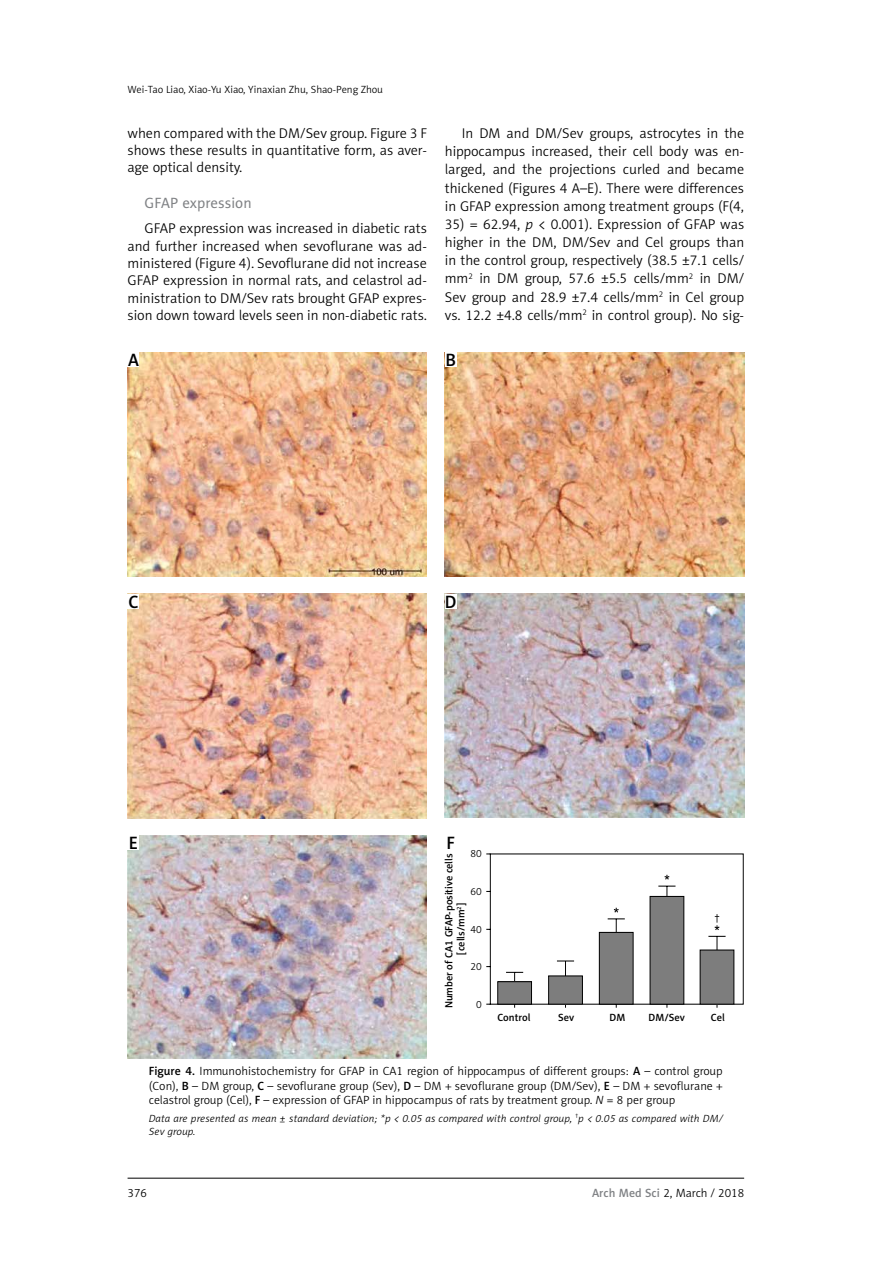
<style>
.page{position:relative;width:893px;height:1263px;background:#fff}
.page>*{position:absolute;margin:0;border:0;box-sizing:border-box;transform-origin:0 0}
.t1{font:18px "Naomi Sans EFN Medium";color:#000}
.t2{font:15px "Naomi Sans EFN";color:#808285}
.t3{font:14.25px/18.1px "Naomi Sans EFN Light";color:#000;text-align:justify}
.t4{font:12px/14.4px "Naomi Sans EFN Light";color:#000;text-align:justify}
.t5{font:italic 10.5px/13.5px "Naomi Sans EFN Light";letter-spacing:.015em;color:#000}
.t6{font:10.5px/12px "Naomi Sans EFN Medium";letter-spacing:-.01em;color:#000;text-align:center}
.t7{font:10.5px "Naomi Sans EFN Light";color:#000}
.s1{font-style:italic}
.s2{font-family:"Naomi Sans EFN Medium"}
.s3{font-family:"Naomi Sans EFN Medium";color:#808285}
</style>
<div class="page">
<hr style="left:128px;top:1178px;width:616px;height:1px;background:#000">
<img style="left:128px;top:353px;width:299px;height:224px">
<img style="left:445px;top:353px;width:299px;height:224px">
<div style="left:445px;top:353px;width:12px;height:14px;background:#fff"></div>
<div style="left:128px;top:353px;width:11px;height:14px;background:#fff"></div>
<img style="left:128px;top:594px;width:299px;height:224px">
<img style="left:445px;top:594px;width:299px;height:224px">
<div style="left:445px;top:594px;width:12px;height:14px;background:#fff"></div>
<div style="left:128px;top:594px;width:11px;height:14px;background:#fff"></div>
<img style="left:128px;top:835px;width:299px;height:223px">
<div style="left:128px;top:835px;width:11px;height:14px;background:#fff"></div>
<svg style="left:486px;top:853px;width:258px;height:155px"></svg>
<div style="left:498px;top:982px;width:33px;height:22px;background:#7d7d7d"></div>
<div style="left:497px;top:981px;width:35px;height:23px;border:1px solid #000"></div>
<div style="left:549px;top:976px;width:33px;height:28px;background:#7d7d7d"></div>
<div style="left:548px;top:975px;width:35px;height:29px;border:1px solid #000"></div>
<div style="left:599px;top:932px;width:34px;height:72px;background:#7d7d7d"></div>
<div style="left:599px;top:932px;width:34px;height:72px;border:1px solid #000"></div>
<div style="left:650px;top:896px;width:34px;height:108px;background:#7d7d7d"></div>
<div style="left:650px;top:896px;width:34px;height:108px;border:1px solid #000"></div>
<div style="left:700px;top:950px;width:34px;height:54px;background:#7d7d7d"></div>
<div style="left:700px;top:950px;width:34px;height:54px;border:1px solid #000"></div>
<p class="t7" style="left:128px;top:83px;width:257px">Wei-Tao Liao, Xiao-Yu Xiao, Yinaxian Zhu, Shao-Peng Zhou</p>
<p class="t3" style="left:128px;top:124px;width:301px;line-height:17.2px">when compared with the DM/Sev group. Figure 3 F shows these results in quantitative form, as aver&shy;age optical density.</p>
<p class="t2" style="left:145px;top:193px;width:109px">GFAP expression</p>
<p class="t3" style="left:128px;top:220px;width:301px;line-height:17.2px;text-indent:17px">GFAP expression was increased in diabetic rats and further increased when sevoflurane was ad&shy;ministered (Figure 4). Sevoflurane did not increase GFAP expression in normal rats, and celastrol ad&shy;ministration to DM/Sev rats brought GFAP expres&shy;sion down toward levels seen in non-diabetic rats.</p>
<p class="t3" style="left:445px;top:124px;width:301px;text-indent:17px">In DM and DM/Sev groups, astrocytes in the hippocampus increased, their cell body was en&shy;larged, and the projections curled and became thickened (Figures 4 A–E). There were differences in GFAP expression among treatment groups (F(4,</p>
<p class="t3" style="left:445px;top:215px;width:301px">35) = 62.94, <span class="s1">p</span> &lt; 0.001). Expression of GFAP was higher in the DM, DM/Sev and Cel groups than in the control group, respectively (38.5 ±7.1 cells/ mm<sup>2</sup> in DM group, 57.6 ±5.5 cells/mm<sup>2</sup> in DM/ Sev group and 28.9 ±7.4 cells/mm<sup>2</sup> in Cel group vs. 12.2 ±4.8 cells/mm<sup>2</sup> in control group). No sig-</p>
<p class="t1" style="left:128px;top:350px;width:12px">A</p>
<p class="t1" style="left:445px;top:350px;width:12px">B</p>
<p class="t1" style="left:128px;top:591px;width:12px">C</p>
<p class="t1" style="left:445px;top:591px;width:13px">D</p>
<p class="t1" style="left:129px;top:832px;width:11px">E</p>
<p class="t1" style="left:447px;top:832px;width:10px">F</p>
<p class="t7" style="left:470px;top:848px;width:13px">80</p>
<p class="t7" style="left:470px;top:885px;width:13px">60</p>
<p class="t7" style="left:470px;top:923px;width:13px">40</p>
<p class="t7" style="left:470px;top:961px;width:13px">20</p>
<p class="t7" style="left:476px;top:998px;width:7px">0</p>
<p class="t6" style="left:443px;top:1008px;width:156px;rotate:-90deg">Number of CA1 GFAP-positive cells [cells/mm<sup>2</sup>]</p>
<p class="t6" style="left:497px;top:1011px;width:35px">Control</p>
<p class="t6" style="left:558px;top:1011px;width:18px">Sev</p>
<p class="t6" style="left:609px;top:1011px;width:17px">DM</p>
<p class="t6" style="left:649px;top:1011px;width:38px">DM/Sev</p>
<p class="t6" style="left:711px;top:1011px;width:15px">Cel</p>
<p class="t4" style="left:149px;top:1064px;width:576px"><span class="s2">Figure 4.</span> Immunohistochemistry for GFAP in CA1 region of hippocampus of different groups: <span class="s2">A</span> – control group (Con), <span class="s2">B</span> – DM group, <span class="s2">C</span> – sevoflurane group (Sev), <span class="s2">D</span> – DM + sevoflurane group (DM/Sev), <span class="s2">E</span> – DM + sevoflurane + celastrol group (Cel), <span class="s2">F</span> – expression of GFAP in hippocampus of rats by treatment group. <span class="s1">N</span> = 8 per group</p>
<p class="t5" style="left:149px;top:1112px;width:576px">Data are presented as mean ± standard deviation; *p &lt; 0.05 as compared with control group, <sup>†</sup>p &lt; 0.05 as compared with DM/<br>Sev group.</p>
<p class="t4" style="left:128px;top:1186px;width:21px">376</p>
<p class="t4" style="left:592px;top:1186px;width:154px"><span class="s3">Arch Med Sci</span> 2, March / 2018</p>
</div>
